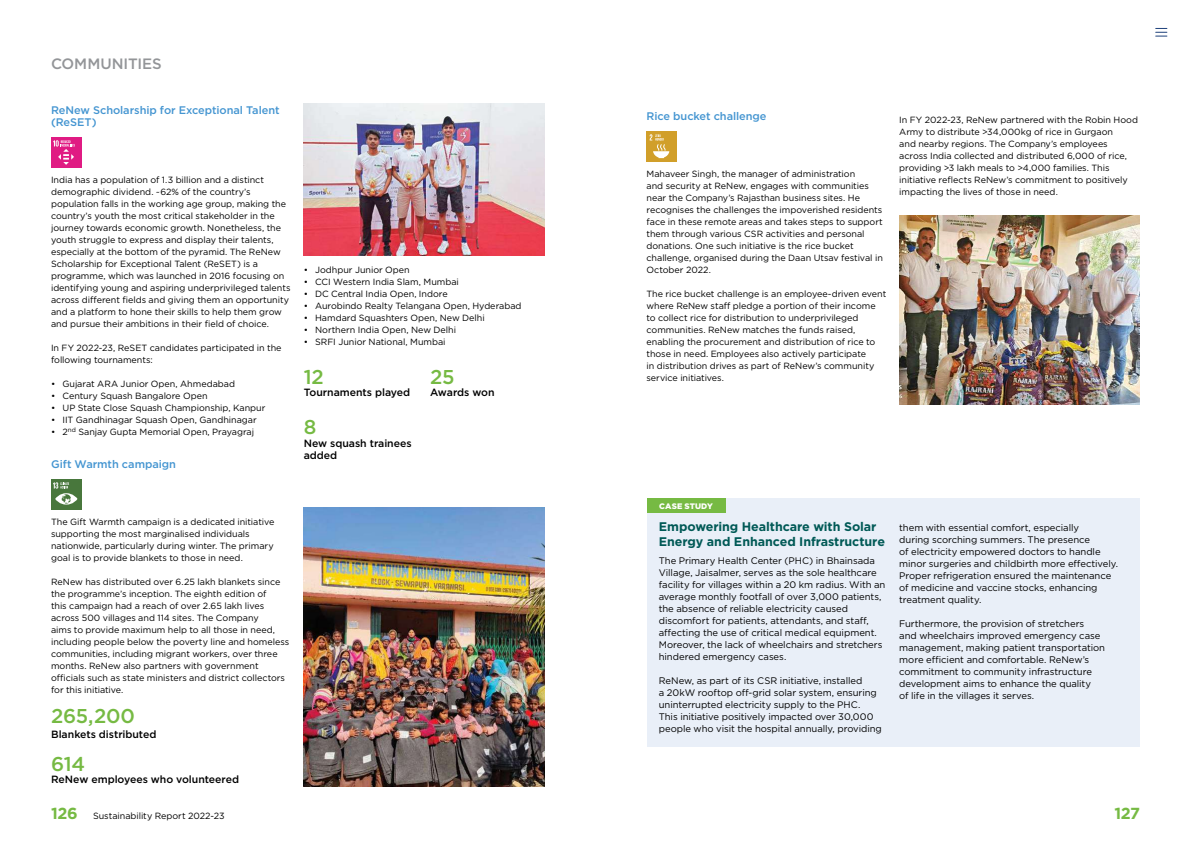
<style>
.page{position:relative;width:1191px;height:842px;background:#fff}
.page>*{position:absolute;margin:0;border:0;box-sizing:border-box;transform-origin:0 0}
.t1{font:500 20px "Gotham";letter-spacing:-.015em;color:#76ba43}
.t2{font:700 16px "Gotham";color:#76ba43}
.t3{font:500 15px "Gotham";letter-spacing:-.005em;color:#939598}
.t4{font:700 12.5px/15px "Gotham";letter-spacing:-.005em;color:#005956}
.t5{font:500 11px/12px "Gotham";letter-spacing:-.005em;color:#4495d1}
.t6{font:500 10.5px/12px "Gotham";letter-spacing:-.005em;color:#000}
.t7{font:9.5px/12px "Gotham";letter-spacing:-.005em;color:#000}
.t8{font:9px/12px "Gotham";letter-spacing:-.005em;color:#000}
.t9{font:900 8px "Gotham";letter-spacing:.005em;color:#fff}
.s1{font-weight:700;font-size:16px;color:#76ba43}
</style>
<div class="page">
<svg style="left:1155px;top:28px;width:11px;height:9px"></svg>
<div style="left:646px;top:132px;width:30px;height:30px;background:#d19f2a"></div>
<svg style="left:649px;top:134px;width:20px;height:24px"></svg>
<img style="left:899px;top:215px;width:241px;height:190px">
<div style="left:647px;top:498px;width:492px;height:249px;background:#e9eff8"></div>
<div style="left:51px;top:480px;width:30px;height:30px;background:#48773c"></div>
<svg style="left:53px;top:482px;width:24px;height:23px"></svg>
<img style="left:304px;top:508px;width:240px;height:278px">
<img style="left:304px;top:104px;width:240px;height:151px">
<div style="left:51px;top:138px;width:30px;height:30px;background:#e01b83"></div>
<svg style="left:53px;top:140px;width:22px;height:25px"></svg>
<div style="left:647px;top:498px;width:78px;height:15px;background:#76ba43"></div>
<h3 class="t3" style="left:51px;top:54px;width:112px">COMMUNITIES</h3>
<p class="t5" style="left:51px;top:104px;width:230px">ReNew Scholarship for Exceptional Talent (ReSET)</p>
<p class="t8" style="left:51px;top:174px;width:241px">India has a population of 1.3 billion and a distinct demographic dividend. ~62% of the country’s population falls in the working age group, making the country’s youth the most critical stakeholder in the journey towards economic growth. Nonetheless, the youth struggle to express and display their talents, especially at the bottom of the pyramid. The ReNew Scholarship for Exceptional Talent (ReSET) is a programme, which was launched in 2016 focusing on identifying young and aspiring underprivileged talents across different fields and giving them an opportunity and a platform to hone their skills to help them grow and pursue their ambitions in their field of choice.</p>
<p class="t8" style="left:51px;top:342px;width:232px">In FY 2022-23, ReSET candidates participated in the following tournaments:</p>
<p class="t8" style="left:51px;top:378px;width:185px">• Gujarat ARA Junior Open, Ahmedabad</p>
<p class="t8" style="left:51px;top:390px;width:158px">• Century Squash Bangalore Open</p>
<p class="t8" style="left:51px;top:402px;width:216px">• UP State Close Squash Championship, Kanpur</p>
<p class="t8" style="left:51px;top:414px;width:207px">• IIT Gandhinagar Squash Open, Gandhinagar</p>
<p class="t8" style="left:51px;top:426px;width:205px">• 2<sup>nd</sup> Sanjay Gupta Memorial Open, Prayagraj</p>
<p class="t5" style="left:51px;top:458px;width:126px">Gift Warmth campaign</p>
<p class="t8" style="left:304px;top:264px;width:108px">• Jodhpur Junior Open</p>
<p class="t8" style="left:304px;top:276px;width:157px">• CCI Western India Slam, Mumbai</p>
<p class="t8" style="left:304px;top:288px;width:145px">• DC Central India Open, Indore</p>
<p class="t8" style="left:304px;top:300px;width:219px">• Aurobindo Realty Telangana Open, Hyderabad</p>
<p class="t8" style="left:304px;top:312px;width:182px">• Hamdard Squashters Open, New Delhi</p>
<p class="t8" style="left:304px;top:324px;width:154px">• Northern India Open, New Delhi</p>
<p class="t8" style="left:304px;top:336px;width:143px">• SRFI Junior National, Mumbai</p>
<h1 class="t1" style="left:304px;top:364px;width:21px">12</h1>
<p class="t6" style="left:304px;top:386px;width:108px">Tournaments played</p>
<h1 class="t1" style="left:430px;top:364px;width:26px">25</h1>
<p class="t6" style="left:430px;top:386px;width:66px">Awards won</p>
<h1 class="t1" style="left:304px;top:414px;width:14px">8</h1>
<p class="t6" style="left:304px;top:437px;width:109px">New squash trainees added</p>
<p class="t8" style="left:51px;top:516px;width:225px">The Gift Warmth campaign is a dedicated initiative supporting the most marginalised individuals nationwide, particularly during winter. The primary goal is to provide blankets to those in need.</p>
<p class="t8" style="left:51px;top:576px;width:240px">ReNew has distributed over 6.25 lakh blankets since the programme’s inception. The eighth edition of<br>this campaign had a reach of over 2.65 lakh lives across 500 villages and 114 sites. The Company<br>aims to provide maximum help to all those in need, including people below the poverty line and homeless communities, including migrant workers, over three months. ReNew also partners with government officials such as state ministers and district collectors for this initiative.</p>
<h1 class="t1" style="left:51px;top:703px;width:85px">265,200</h1>
<p class="t6" style="left:51px;top:728px;width:107px">Blankets distributed</p>
<h1 class="t1" style="left:51px;top:750px;width:36px">614</h1>
<p class="t6" style="left:51px;top:773px;width:190px">ReNew employees who volunteered</p>
<p class="t5" style="left:646px;top:110px;width:121px">Rice bucket challenge</p>
<p class="t8" style="left:646px;top:168px;width:238px">Mahaveer Singh, the manager of administration<br>and security at ReNew, engages with communities near the Company’s Rajasthan business sites. He recognises the challenges the impoverished residents face in these remote areas and takes steps to support them through various CSR activities and personal donations. One such initiative is the rice bucket challenge, organised during the Daan Utsav festival in October 2022.</p>
<p class="t8" style="left:646px;top:288px;width:241px">The rice bucket challenge is an employee-driven event where ReNew staff pledge a portion of their income to collect rice for distribution to underprivileged communities. ReNew matches the funds raised, enabling the procurement and distribution of rice to those in need. Employees also actively participate<br>in distribution drives as part of ReNew’s community service initiatives.</p>
<p class="t8" style="left:899px;top:114px;width:240px">In FY 2022-23, ReNew partnered with the Robin Hood Army to distribute &gt;34,000kg of rice in Gurgaon<br>and nearby regions. The Company’s employees across India collected and distributed 6,000 of rice, providing &gt;3 lakh meals to &gt;4,000 families. This initiative reflects ReNew’s commitment to positively impacting the lives of those in need.</p>
<p class="t9" style="left:659px;top:500px;width:55px">CASE STUDY</p>
<h3 class="t4" style="left:659px;top:519px;width:228px">Empowering Healthcare with Solar<br>Energy and Enhanced Infrastructure</h3>
<p class="t7" style="left:659px;top:554px;width:228px">The Primary Health Center (PHC) in Bhainsada Village, Jaisalmer, serves as the sole healthcare facility for villages within a 20 km radius. With an average monthly footfall of over 3,000 patients, the absence of reliable electricity caused discomfort for patients, attendants, and staff, affecting the use of critical medical equipment.<br>Moreover, the lack of wheelchairs and stretchers hindered emergency cases.</p>
<p class="t7" style="left:659px;top:674px;width:225px">ReNew, as part of its CSR initiative, installed<br>a 20kW rooftop off-grid solar system, ensuring uninterrupted electricity supply to the PHC.<br>This initiative positively impacted over 30,000 people who visit the hospital annually, providing</p>
<p class="t7" style="left:899px;top:521px;width:220px">them with essential comfort, especially<br>during scorching summers. The presence<br>of electricity empowered doctors to handle minor surgeries and childbirth more effectively.<br>Proper refrigeration ensured the maintenance of medicine and vaccine stocks, enhancing treatment quality.</p>
<p class="t7" style="left:899px;top:617px;width:207px">Furthermore, the provision of stretchers<br>and wheelchairs improved emergency case management, making patient transportation more efficient and comfortable. ReNew’s commitment to community infrastructure development aims to enhance the quality<br>of life in the villages it serves.</p>
<p class="t8" style="left:51px;top:810px;width:175px"><span class="s1">126</span> Sustainability Report 2022-23</p>
<h2 class="t2" style="left:1114px;top:803px;width:27px">127</h2>
</div>
